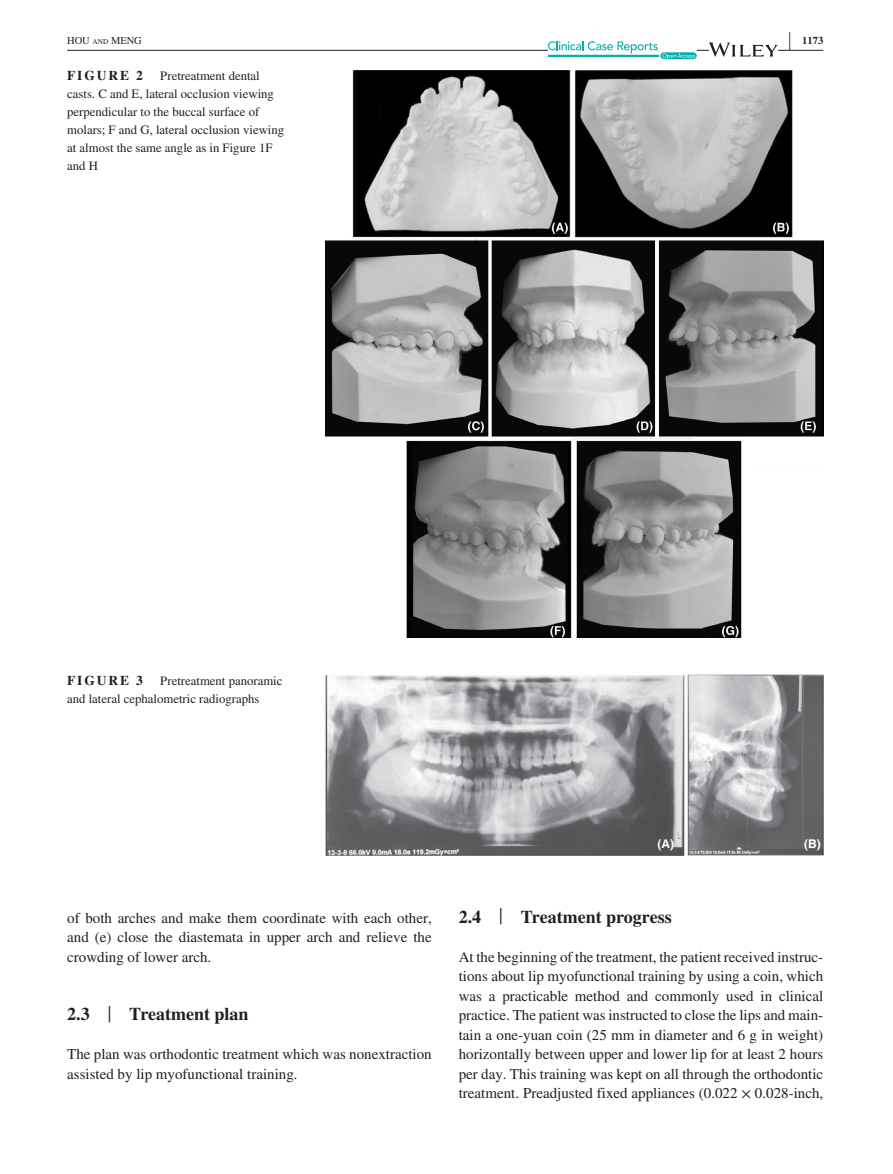
<style>
.page{position:relative;width:893px;height:1174px;background:#fff}
.page>*{position:absolute;margin:0;border:0;box-sizing:border-box;transform-origin:0 0}
.t1{font:700 25.95px "STIX";color:#231f20;scale:.36 1}
.t2{font:700 18px "STIX";color:#231f20}
.t3{font:15px/19.5px "STIX";color:#231f20;text-align:justify}
.t4{font:700 13.5px "STIX";letter-spacing:.14em;color:#231f20}
.t5{font:12.75px/18px "STIX";color:#231f20}
.t6{font:700 12px "Helvetica";color:#fff}
.t7{font:10.5px "STIX";color:#231f20}
.t8{font:700 10.5px "STIX";color:#231f20}
.s1{font-size:7.35px}
.s2{font-weight:400;font-size:23.7px}
</style>
<div class="page">
<hr style="left:67px;top:50px;width:756px;height:1px;background:#231f20">
<svg style="left:548px;top:41px;width:149px;height:18px"></svg>
<svg style="left:709px;top:42px;width:69px;height:15px"></svg>
<img style="left:326px;top:70px;width:497px;height:567px">
<img style="left:326px;top:675px;width:497px;height:180px">
<h1 class="t1" style="left:789px;top:26px;width:7px">|</h1>
<p class="t7" style="left:67px;top:33px;width:76px">HOU <span class="s1">and</span> MENG</p>
<p class="t8" style="left:802px;top:34px;width:22px">1173</p>
<p class="t4" style="left:67px;top:68px;width:77px">FIGURE 2</p>
<p class="t5" style="left:67px;top:68px;width:219px;text-indent:93px">Pretreatment dental casts. C and E, lateral occlusion viewing perpendicular to the buccal surface of molars; F and G, lateral occlusion viewing at almost the same angle as in Figure 1F and H</p>
<p class="t4" style="left:67px;top:672px;width:77px">FIGURE 3</p>
<p class="t5" style="left:67px;top:672px;width:217px;text-indent:93px">Pretreatment panoramic and lateral cephalometric radiographs</p>
<p class="t3" style="left:67px;top:908px;width:366px">of both arches and make them coordinate with each other, and (e) close the diastemata in upper arch and relieve the crowding of lower arch.</p>
<p class="t2" style="left:67px;top:1003px;width:183px">2.3 <span class="s2">|</span> Treatment plan</p>
<p class="t3" style="left:67px;top:1045px;width:366px">The plan was orthodontic treatment which was nonextraction assisted by lip myofunctional training.</p>
<p class="t6" style="left:657px;top:837px;width:18px">(A)</p>
<p class="t6" style="left:804px;top:837px;width:18px">(B)</p>
<p class="t2" style="left:459px;top:905px;width:215px">2.4 <span class="s2">|</span> Treatment progress</p>
<p class="t3" style="left:459px;top:947px;width:366px">At the beginning of the treatment, the patient received instruc&shy;tions about lip myofunctional training by using a coin, which was a practicable method and commonly used in clinical practice. The patient was instructed to close the lips and main&shy;tain a one-yuan coin (25 mm in diameter and 6 g in weight) horizontally between upper and lower lip for at least 2 hours per day. This training was kept on all through the orthodontic treatment. Preadjusted fixed appliances (0.022 × 0.028-inch,</p>
</div>
